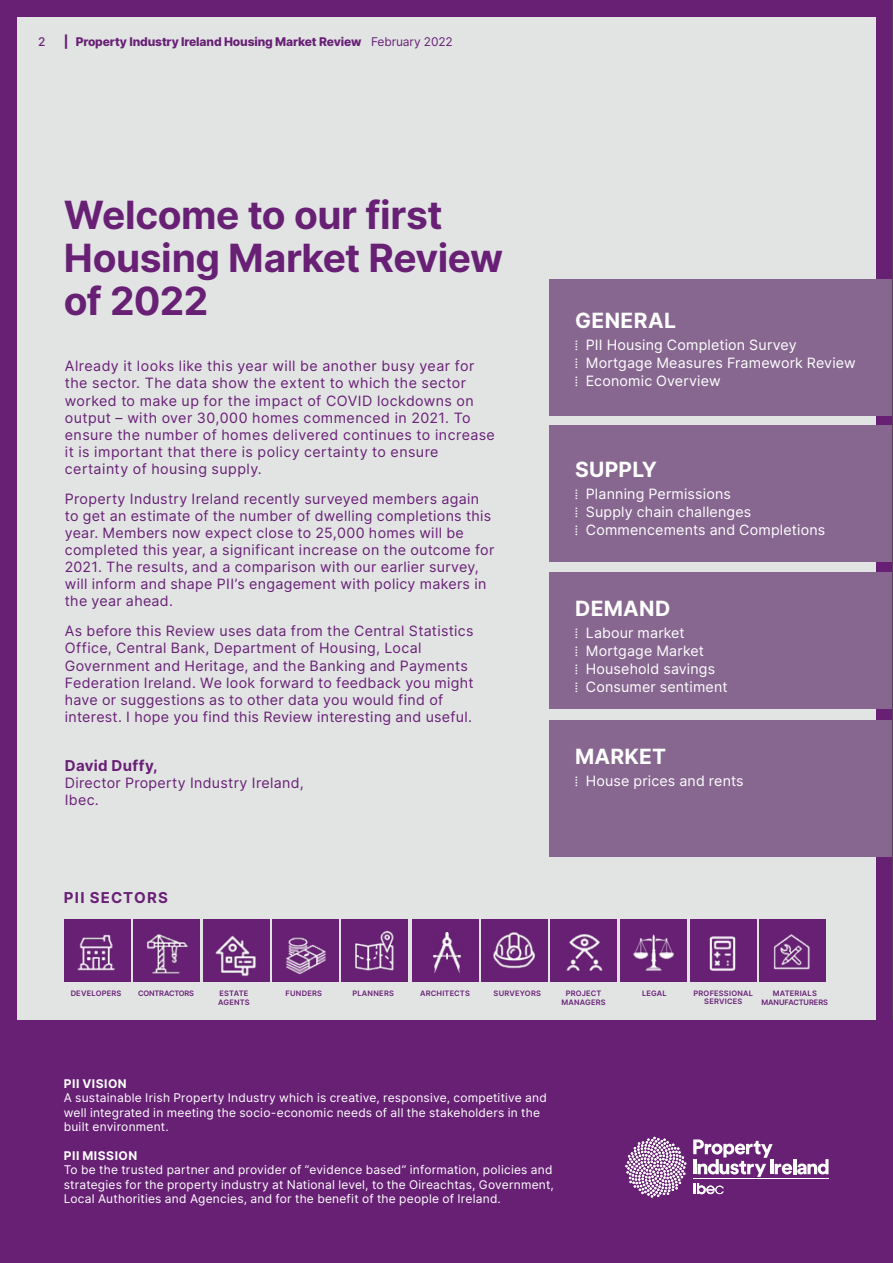
<style>
.page{position:relative;width:893px;height:1263px;background:#fff}
.page>*{position:absolute;margin:0;border:0;box-sizing:border-box;transform-origin:0 0}
.t1{font:700 38.85px/42.8px "Inter";letter-spacing:-.015em;color:#682075}
.t2{font:700 21px "Inter";letter-spacing:.01em;color:#fff}
.t3{font:700 15px "Inter";letter-spacing:.04em;color:#682075}
.t4{font:700 15px "Inter";letter-spacing:.075em;color:#682075}
.t5{font:14.25px/17.1px "Inter";letter-spacing:.02em;color:#682075}
.t6{font:14.25px/18px "Inter";letter-spacing:.01em;color:#fff}
.t7{font:12px/14.4px "Inter";letter-spacing:.02em;color:#fff}
.t8{font:800 12px "Inter";letter-spacing:-.01em;color:#682075}
.t9{font:700 12px "Inter";letter-spacing:.045em;color:#fff}
.t10{font:500 12px "Inter";color:#682075}
.t11{font:600 7.5px/9px "Inter";letter-spacing:.02em;color:#682075;text-align:center}
.t12{font:600 7.5px/9px "Inter";letter-spacing:-.005em;color:#682075;text-align:center}
.t13{font:600 7.5px "Inter";letter-spacing:-.03em;color:#682075}
.s1{font-weight:400}
</style>
<div class="page">
<div style="left:0;top:0;width:893px;height:1021px;background:#682075"></div>
<div style="left:17px;top:17px;width:859px;height:1220px;background:#e2e4e4"></div>
<div style="left:0;top:1021px;width:893px;height:242px;background:#682075"></div>
<div style="left:621px;top:918px;width:66px;height:63px;background:#682075"></div>
<div style="left:203px;top:918px;width:66px;height:63px;background:#682075"></div>
<div style="left:412px;top:918px;width:66px;height:63px;background:#682075"></div>
<div style="left:690px;top:918px;width:66px;height:63px;background:#682075"></div>
<div style="left:272px;top:918px;width:67px;height:63px;background:#682075"></div>
<div style="left:481px;top:918px;width:67px;height:63px;background:#682075"></div>
<div style="left:64px;top:918px;width:66px;height:63px;background:#682075"></div>
<div style="left:759px;top:918px;width:66px;height:63px;background:#682075"></div>
<div style="left:342px;top:918px;width:66px;height:63px;background:#682075"></div>
<div style="left:551px;top:918px;width:66px;height:63px;background:#682075"></div>
<div style="left:133px;top:918px;width:66px;height:63px;background:#682075"></div>
<img style="left:286px;top:937px;width:40px;height:38px">
<img style="left:215px;top:935px;width:41px;height:42px">
<img style="left:566px;top:934px;width:37px;height:37px">
<img style="left:633px;top:934px;width:42px;height:37px">
<img style="left:773px;top:934px;width:37px;height:36px">
<img style="left:77px;top:934px;width:38px;height:37px">
<img style="left:147px;top:934px;width:41px;height:40px">
<img style="left:493px;top:932px;width:42px;height:37px">
<img style="left:434px;top:932px;width:27px;height:40px">
<img style="left:709px;top:936px;width:27px;height:35px">
<img style="left:355px;top:930px;width:39px;height:41px">
<svg style="left:625px;top:1137px;width:61px;height:60px"></svg>
<svg style="left:693px;top:1139px;width:136px;height:38px"></svg>
<hr style="left:693px;top:1179px;width:136px;height:1px;background:#fff">
<svg style="left:693px;top:1183px;width:31px;height:11px"></svg>
<div style="left:549px;top:279px;width:343px;height:136px;background:#876790"></div>
<div style="left:549px;top:425px;width:343px;height:137px;background:#876790"></div>
<div style="left:549px;top:573px;width:343px;height:136px;background:#876790"></div>
<div style="left:549px;top:720px;width:343px;height:136px;background:#876790"></div>
<p class="t10" style="left:38px;top:33px;width:9px">2</p>
<p class="t8" style="left:64px;top:33px;width:391px">| Property Industry Ireland Housing Market Review <span class="s1">February 2022</span></p>
<h1 class="t1" style="left:64px;top:193px;width:441px">Welcome to our first<br>Housing Market Review of 2022</h1>
<p class="t5" style="left:65px;top:357px;width:432px">Already it looks like this year will be another busy year for the sector. The data show the extent to which the sector worked to make up for the impact of COVID lockdowns on output – with over 30,000 homes commenced in 2021. To ensure the number of homes delivered continues to increase it is important that there is policy certainty to ensure certainty of housing supply.</p>
<p class="t5" style="left:65px;top:490px;width:431px">Property Industry Ireland recently surveyed members again to get an estimate of the number of dwelling completions this year. Members now expect close to 25,000 homes will be completed this year, a significant increase on the outcome for 2021. The results, and a comparison with our earlier survey, will inform and shape PII’s engagement with policy makers in the year ahead.</p>
<p class="t5" style="left:65px;top:622px;width:410px">As before this Review uses data from the Central Statistics Office, Central Bank, Department of Housing, Local Government and Heritage, and the Banking and Payments Federation Ireland. We look forward to feedback you might have or suggestions as to other data you would find of interest. I hope you find this Review interesting and useful.</p>
<p class="t3" style="left:65px;top:754px;width:94px">David Duffy,</p>
<p class="t5" style="left:65px;top:774px;width:240px">Director Property Industry Ireland,<br>Ibec.</p>
<p class="t4" style="left:64px;top:887px;width:105px">PII SECTORS</p>
<h2 class="t2" style="left:575px;top:305px;width:102px">GENERAL</h2>
<p class="t6" style="left:575px;top:336px;width:282px">⁞ PII Housing Completion Survey<br>⁞ Mortgage Measures Framework Review ⁞ Economic Overview</p>
<h2 class="t2" style="left:575px;top:454px;width:83px">SUPPLY</h2>
<p class="t6" style="left:575px;top:484px;width:252px">⁞ Planning Permissions<br>⁞ Supply chain challenges<br>⁞ Commencements and Completions</p>
<h2 class="t2" style="left:575px;top:593px;width:97px">DEMAND</h2>
<p class="t6" style="left:575px;top:624px;width:154px">⁞ Labour market<br>⁞ Mortgage Market<br>⁞ Household savings<br>⁞ Consumer sentiment</p>
<h2 class="t2" style="left:575px;top:741px;width:93px">MARKET</h2>
<p class="t6" style="left:575px;top:772px;width:170px">⁞ House prices and rents</p>
<p class="t11" style="left:71px;top:989px;width:52px">DEVELOPERS</p>
<p class="t13" style="left:138px;top:988px;width:57px">CONTRACTORS</p>
<p class="t11" style="left:286px;top:989px;width:38px">FUNDERS</p>
<p class="t11" style="left:420px;top:989px;width:51px">ARCHITECTS</p>
<p class="t11" style="left:642px;top:989px;width:26px">LEGAL</p>
<p class="t11" style="left:694px;top:989px;width:61px;line-height:7.5px">PROFESSIONAL<br>SERVICES</p>
<p class="t11" style="left:218px;top:989px;width:33px;text-align:left">ESTATE<br>AGENTS</p>
<p class="t11" style="left:352px;top:989px;width:43px">PLANNERS</p>
<p class="t11" style="left:561px;top:989px;width:46px">PROJECT<br>MANAGERS</p>
<p class="t11" style="left:494px;top:989px;width:49px">SURVEYORS</p>
<p class="t12" style="left:761px;top:989px;width:68px">MATERIALS<br>MANUFACTURERS</p>
<p class="t9" style="left:64px;top:1075px;width:64px">PII VISION</p>
<p class="t7" style="left:64px;top:1090px;width:485px">A sustainable Irish Property Industry which is creative, responsive, competitive and well integrated in meeting the socio-economic needs of all the stakeholders in the built environment.</p>
<p class="t9" style="left:64px;top:1147px;width:75px">PII MISSION</p>
<p class="t7" style="left:64px;top:1162px;width:492px;text-align:justify">To be the trusted partner and provider of “evidence based” information, policies and strategies for the property industry at National level, to the Oireachtas, Government, Local Authorities and Agencies, and for the benefit of the people of Ireland.</p>
</div>
